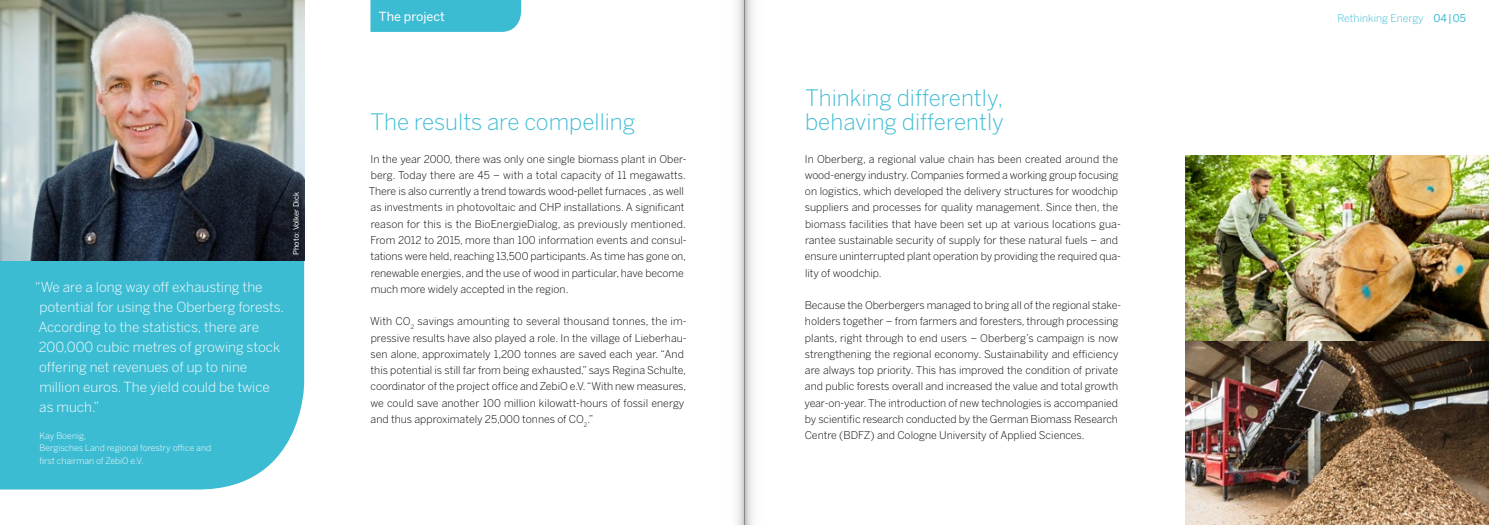
<style>
.page{position:relative;width:1489px;height:525px;background:#fff}
.page>*{position:absolute;margin:0;border:0;box-sizing:border-box;transform-origin:0 0}
.t1{font:300 22.5px/24.4px "Benton Sans";color:#3cbcd3}
.t2{font:300 13.75px/20px "Benton Sans";color:#fff}
.t3{font:12.5px "Benton Sans";color:#fff}
.t4{font:300 10.62px/16.2px "Benton Sans";color:#000}
.t5{font:300 10.62px "Benton Sans";color:#3cbcd3}
.t6{font:300 8.75px/12.5px "Benton Sans";color:#fff}
.t7{font:7.5px "Benton Sans";color:#fff}
.s1{font-weight:400}
</style>
<div class="page">
<div style="left:370px;top:0;width:151px;height:32px;background:#3cbcd3"></div>
<div style="left:0;top:260px;width:304px;height:229px;background:#3cbcd3"></div>
<img style="left:0;top:0;width:304px;height:260px">
<img style="left:1185px;top:155px;width:303px;height:369px">
<svg style="left:744px;top:0;width:9px;height:524px"></svg>
<svg style="left:737px;top:0;width:7px;height:524px"></svg>
<p class="t7" style="left:291px;top:255px;width:64px;rotate:-90deg">Photo: Volker Dick</p>
<p class="t2" style="left:35px;top:277px;width:251px">“We are a long way off exhausting the potential for using the Oberberg forests.<br>According to the statistics, there are 200,000 cubic metres of growing stock offering net revenues of up to nine million euros. The yield could be twice<br>as much.”</p>
<p class="t6" style="left:39px;top:429px;width:173px">Kay Boenig,<br>Bergisches Land regional forestry office and first chairman of ZebiO e.V.</p>
<p class="t3" style="left:379px;top:9px;width:67px">The project</p>
<h1 class="t1" style="left:370px;top:109px;width:266px">The results are compelling</h1>
<p class="t4" style="left:369px;top:150px;width:319px">In the year 2000, there was only one single biomass plant in Ober&shy;berg. Today there are 45 – with a total capacity of 11 megawatts.<br>There is also currently a trend towards wood-pellet furnaces , as well as investments in photovoltaic and CHP installations. A significant reason for this is the BioEnergieDialog, as previously mentioned.<br>From 2012 to 2015, more than 100 information events and consul&shy;tations were held, reaching 13,500 participants. As time has gone on, renewable energies, and the use of wood in particular, have become much more widely accepted in the region.</p>
<p class="t4" style="left:370px;top:313px;width:318px">With CO<sub>2</sub> savings amounting to several thousand tonnes, the im&shy;pressive results have also played a role. In the village of Lieberhau&shy;sen alone, approximately 1,200 tonnes are saved each year. “And this potential is still far from being exhausted,” says Regina Schulte, coordinator of the project office and ZebiO e.V. “With new measures, we could save another 100 million kilowatt-hours of fossil energy and thus approximately 25,000 tonnes of CO<sub>2</sub>.”</p>
<h1 class="t1" style="left:805px;top:85px;width:200px">Thinking differently, behaving differently</h1>
<p class="t4" style="left:804px;top:150px;width:318px">In Oberberg, a regional value chain has been created around the wood-energy industry. Companies formed a working group focusing on logistics, which developed the delivery structures for woodchip suppliers and processes for quality management. Since then, the biomass facilities that have been set up at various locations gua&shy;rantee sustainable security of supply for these natural fuels – and ensure uninterrupted plant operation by providing the required qua&shy;lity of woodchip.</p>
<p class="t4" style="left:804px;top:297px;width:318px">Because the Oberbergers managed to bring all of the regional stake&shy;holders together – from farmers and foresters, through processing plants, right through to end users – Oberberg’s campaign is now strengthening the regional economy. Sustainability and efficiency are always top priority. This has improved the condition of private and public forests overall and increased the value and total growth year-on-year. The introduction of new technologies is accompanied by scientific research conducted by the German Biomass Research Centre (BDFZ) and Cologne University of Applied Sciences.</p>
<p class="t5" style="left:1337px;top:12px;width:130px">Rethinking Energy <span class="s1">04|05</span></p>
</div>
